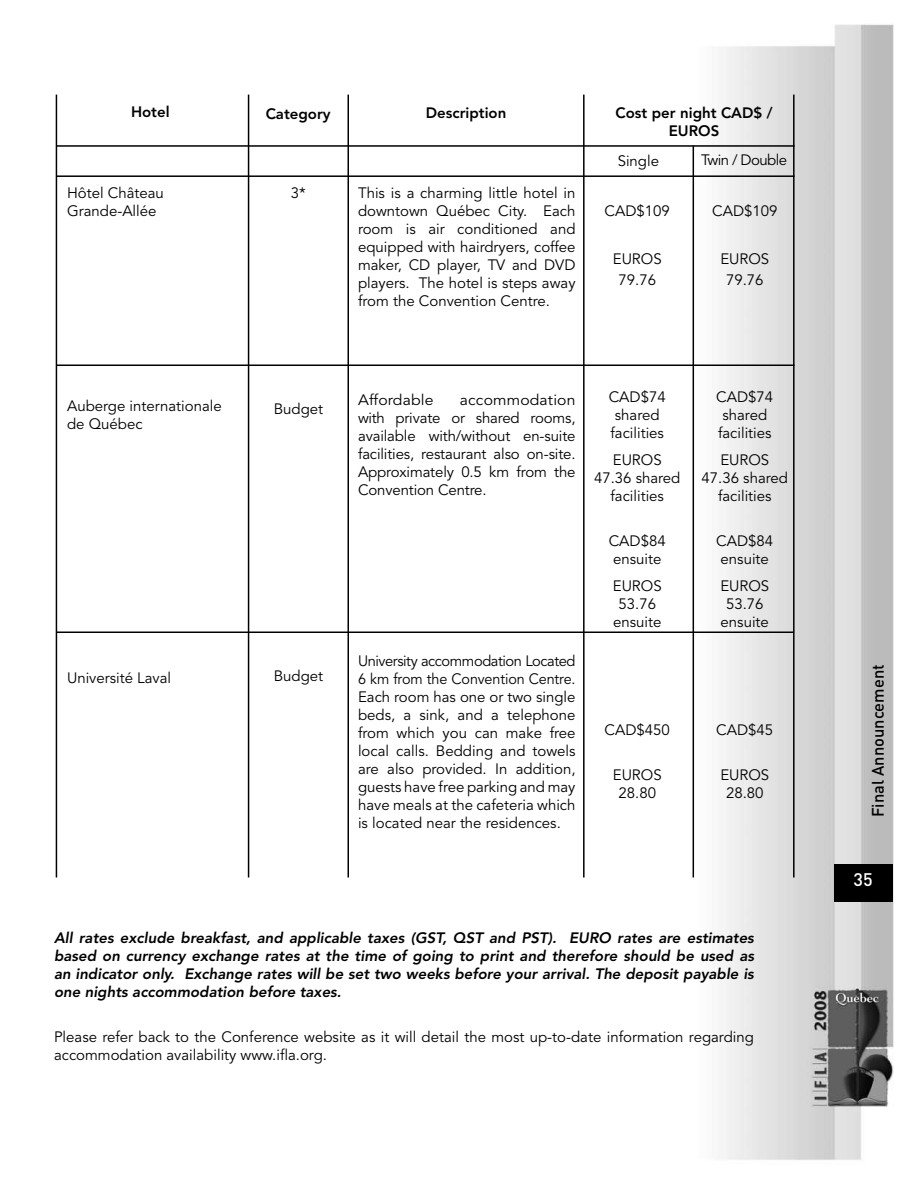
<style>
.page{position:relative;width:918px;height:1188px;background:#fff}
.page>*{position:absolute;margin:0;border:0;box-sizing:border-box;transform-origin:0 0}
.t1{font:500 18px "DIN";color:#fff}
.t2{font:500 16.5px "DIN";color:#000}
.t3{font:15px/18px "Avenir";color:#000;text-align:center}
.t4{font:italic 800 15px/18px "Avenir";color:#000;text-align:justify}
.t5{font:15px/18px "Avenir";color:#000;text-align:justify;scale:1.05 1}
.t6{font:800 15px/18px "Avenir";color:#000;text-align:center}
.t7{font:15px "Avenir";letter-spacing:-.04em;color:#000}
</style>
<div class="page">
<img style="left:55px;top:24px;width:839px;height:1136px">
<div style="left:834px;top:865px;width:59px;height:37px;background:#000"></div>
<hr style="left:57px;top:145px;width:738px;height:2px;background:#000">
<hr style="left:57px;top:175px;width:738px;height:2px;background:#000">
<hr style="left:248px;top:95px;width:1px;height:783px;background:#000">
<hr style="left:56px;top:95px;width:1px;height:783px;background:#000">
<hr style="left:348px;top:95px;width:1px;height:783px;background:#000">
<hr style="left:583px;top:95px;width:2px;height:783px;background:#000">
<hr style="left:793px;top:95px;width:2px;height:783px;background:#000">
<hr style="left:693px;top:146px;width:1px;height:732px;background:#000">
<hr style="left:57px;top:364px;width:738px;height:2px;background:#000">
<hr style="left:56px;top:632px;width:738px;height:1px;background:#000">
<p class="t6" style="left:131px;top:103px;width:40px">Hotel</p>
<p class="t6" style="left:266px;top:104px;width:66px">Category</p>
<p class="t6" style="left:426px;top:104px;width:82px">Description</p>
<p class="t3" style="left:67px;top:185px;width:98px;text-align:left">Hôtel Château<br>Grande-Allée</p>
<p class="t3" style="left:291px;top:185px;width:16px">3*</p>
<p class="t3" style="left:358px;top:185px;width:219px;text-align:justify">This is a charming little hotel in downtown Québec City. Each room is air conditioned and equipped with hairdryers, coffee maker, CD player, TV and DVD players. The hotel is steps away from the Convention Centre.</p>
<p class="t6" style="left:615px;top:104px;width:159px">Cost per night CAD$ /<br>EUROS</p>
<p class="t3" style="left:618px;top:152px;width:43px">Single</p>
<p class="t7" style="left:701px;top:152px;width:87px">Twin / Double</p>
<p class="t3" style="left:605px;top:202px;width:67px">CAD$109</p>
<p class="t3" style="left:613px;top:249px;width:50px;line-height:21px">EUROS<br>79.76</p>
<p class="t3" style="left:712px;top:202px;width:67px">CAD$109</p>
<p class="t3" style="left:720px;top:249px;width:50px;line-height:21px">EUROS<br>79.76</p>
<p class="t3" style="left:67px;top:398px;width:156px;text-align:left">Auberge internationale de Québec</p>
<p class="t3" style="left:67px;top:669px;width:106px">Université Laval</p>
<p class="t3" style="left:274px;top:401px;width:51px">Budget</p>
<p class="t3" style="left:274px;top:668px;width:51px">Budget</p>
<p class="t5" style="left:358px;top:392px;width:73px">Affordable</p>
<p class="t5" style="left:358px;top:392px;width:209px;text-indent:102px">accommodation with private or shared rooms, available with/without en-suite facilities, restaurant also on-site.<br>Approximately 0.5 km from the Convention Centre.</p>
<p class="t3" style="left:358px;top:653px;width:219px;text-align:justify">University accommodation Located 6 km from the Convention Centre.<br>Each room has one or two single beds, a sink, and a telephone from which you can make free local calls. Bedding and towels are also provided. In addition, guests have free parking and may have meals at the cafeteria which is located near the residences.</p>
<p class="t3" style="left:609px;top:388px;width:58px;text-align:left">CAD$74 shared facilities</p>
<p class="t3" style="left:594px;top:451px;width:88px">EUROS<br>47.36 shared facilities</p>
<p class="t3" style="left:609px;top:532px;width:58px;text-align:left">CAD$84 ensuite</p>
<p class="t3" style="left:613px;top:577px;width:50px">EUROS<br>53.76 ensuite</p>
<p class="t3" style="left:605px;top:721px;width:67px">CAD$450</p>
<p class="t3" style="left:613px;top:766px;width:50px">EUROS<br>28.80</p>
<p class="t3" style="left:716px;top:388px;width:58px;text-align:left">CAD$74 shared facilities</p>
<p class="t3" style="left:702px;top:451px;width:88px">EUROS<br>47.36 shared facilities</p>
<p class="t3" style="left:716px;top:532px;width:58px;text-align:left">CAD$84 ensuite</p>
<p class="t3" style="left:720px;top:577px;width:50px">EUROS<br>53.76 ensuite</p>
<p class="t3" style="left:716px;top:721px;width:58px">CAD$45</p>
<p class="t3" style="left:720px;top:766px;width:50px">EUROS<br>28.80</p>
<p class="t4" style="left:54px;top:929px;width:702px">All rates exclude breakfast, and applicable taxes (GST, QST and PST). EURO rates are estimates based on currency exchange rates at the time of going to print and therefore should be used as an indicator only. Exchange rates will be set two weeks before your arrival. The deposit payable is one nights accommodation before taxes.</p>
<p class="t3" style="left:54px;top:1028px;width:701px;text-align:left">Please refer back to the Conference website as it will detail the most up-to-date information regarding accommodation availability www.ifla.org.</p>
<p class="t2" style="left:867px;top:817px;width:154px;rotate:-90deg">Final Announcement</p>
<p class="t1" style="left:854px;top:868px;width:10px">35</p>
</div>
